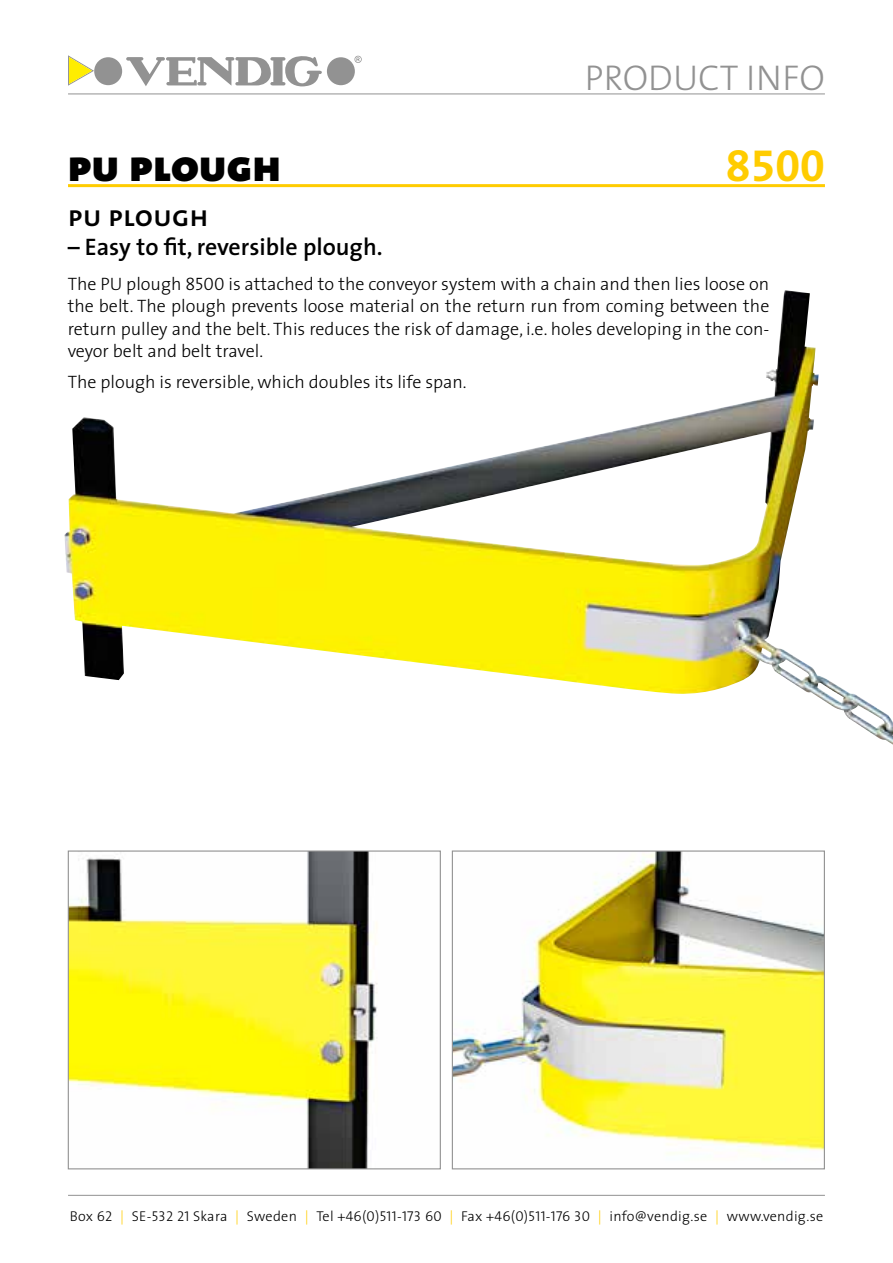
<style>
.page{position:relative;width:893px;height:1263px;background:#fff}
.page>*{position:absolute;margin:0;border:0;box-sizing:border-box;transform-origin:0 0}
.t1{font:45px "The Sans Black Caps";color:#000}
.t2{font:45px "The Sans Bold Expert";color:#fc0}
.t3{font:300 36px "The Sans";color:#929292}
.t4{font:30px "The Sans Semi Bold Caps";color:#000}
.t5{font:600 24px "The Sans";color:#000}
.t6{font:300 18px/22.5px "The Sans";color:#000;text-align:justify}
.t7{font:300 14.25px "The Sans";letter-spacing:.02em;color:#000}
.s1{font-family:"The Sans Light Caps";font-weight:400}
.s2{font-family:"The Sans Light Caps";font-weight:400;color:#fc0}
</style>
<div class="page">
<img style="left:64px;top:290px;width:829px;height:455px">
<img style="left:454px;top:852px;width:369px;height:305px">
<div style="left:452px;top:850px;width:373px;height:319px;border:1px solid #929292"></div>
<img style="left:70px;top:852px;width:308px;height:315px">
<div style="left:68px;top:850px;width:373px;height:319px;border:1px solid #929292"></div>
<hr style="left:68px;top:184px;width:757px;height:3px;background:#fc0">
<svg style="left:68px;top:55px;width:26px;height:31px"></svg>
<svg style="left:126px;top:56px;width:196px;height:30px"></svg>
<div style="left:327px;top:57px;width:28px;height:28px;background:#929292;border-radius:50%"></div>
<div style="left:94px;top:57px;width:28px;height:28px;background:#929292;border-radius:50%"></div>
<svg style="left:354px;top:56px;width:8px;height:7px"></svg>
<hr style="left:68px;top:94px;width:757px;height:1px;background:#929292">
<hr style="left:68px;top:1195px;width:757px;height:1px;background:#929292">
<h1 class="t1" style="left:68px;top:128px;width:215px">pu plough</h1>
<h2 class="t3" style="left:585px;top:48px;width:241px">PRODUCT INFO</h2>
<h1 class="t2" style="left:726px;top:129px;width:101px">8500</h1>
<h3 class="t4" style="left:68px;top:191px;width:142px">pu plough</h3>
<h3 class="t5" style="left:68px;top:227px;width:316px">– Easy to fit, reversible plough.</h3>
<p class="t6" style="left:68px;top:272px;width:703px">The PU plough <span class="s1">8500</span> is attached to the conveyor system with a chain and then lies loose on the belt. The plough prevents loose material on the return run from coming between the return pulley and the belt. This reduces the risk of damage, i.e. holes developing in the con&shy;veyor belt and belt travel.</p>
<p class="t6" style="left:68px;top:371px;width:400px">The plough is reversible, which doubles its life span.</p>
<p class="t7" style="left:70px;top:1205px;width:755px">Box <span class="s1">62</span> <span class="s2">|</span> SE-<span class="s1">532 21</span> Skara <span class="s2">|</span> Sweden <span class="s2">|</span> Tel +<span class="s1">46(0)511-173 60</span> <span class="s2">|</span> Fax +<span class="s1">46(0)511-176 30</span> <span class="s2">|</span> info@vendig.se <span class="s2">|</span> www.vendig.se</p>
</div>
